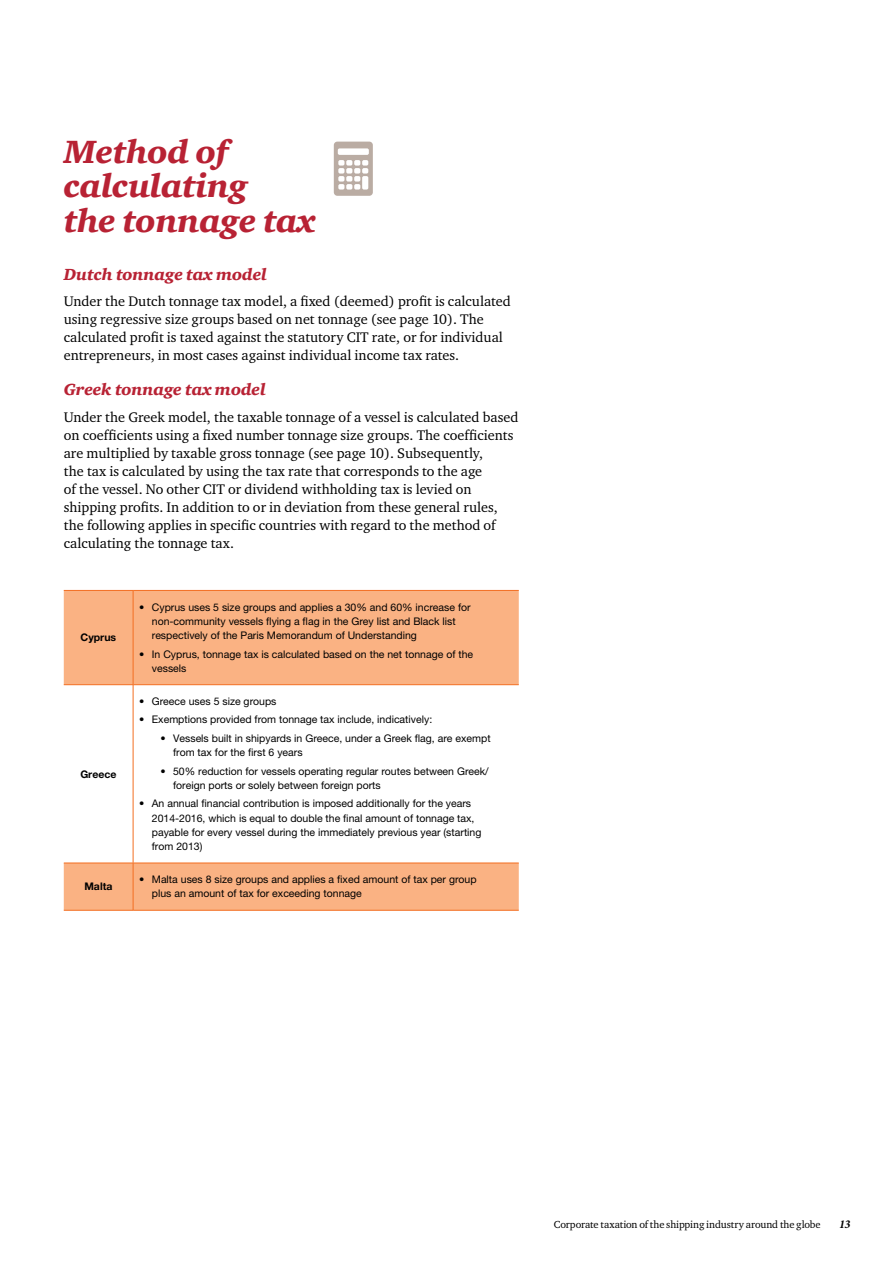
<style>
.page{position:relative;width:893px;height:1263px;background:#fff}
.page>*{position:absolute;margin:0;border:0;box-sizing:border-box;transform-origin:0 0}
.t1{font:italic 900 33px/34.5px "Charter ITC Com";letter-spacing:-.01em;color:#b82234}
.t2{font:italic 900 16.5px "Charter ITC Com";letter-spacing:-.01em;color:#b82234}
.t3{font:14.25px/18px "ITC Charter Com Rergular";color:#000}
.t4{font:italic 700 12px "Minion Pro";color:#000}
.t5{font:10.5px/14.2px "Helvetica Neue LT Pro";color:#000}
.t6{font:10.5px "ITC Charter Com Rergular";letter-spacing:-.01em;color:#000}
.t7{font:700 10.5px "Helvetica Neue LT Pro";color:#000}
</style>
<div class="page">
<svg style="left:334px;top:142px;width:39px;height:54px"></svg>
<svg style="left:64px;top:591px;width:455px;height:319px"></svg>
<hr style="left:64px;top:590px;width:69px;height:1px;background:#f36e21">
<hr style="left:64px;top:684px;width:69px;height:1px;background:#f36e21">
<hr style="left:64px;top:863px;width:69px;height:1px;background:#f36e21">
<hr style="left:64px;top:910px;width:69px;height:1px;background:#f36e21">
<hr style="left:133px;top:591px;width:1px;height:93px;background:#f36e21">
<hr style="left:133px;top:685px;width:1px;height:178px;background:#f36e21">
<hr style="left:133px;top:863px;width:1px;height:47px;background:#f36e21">
<hr style="left:133px;top:590px;width:386px;height:1px;background:#f36e21">
<hr style="left:133px;top:684px;width:386px;height:1px;background:#f36e21">
<hr style="left:133px;top:863px;width:386px;height:1px;background:#f36e21">
<hr style="left:133px;top:910px;width:386px;height:1px;background:#f36e21">
<h1 class="t1" style="left:64px;top:134px;width:254px">Method of calculating<br>the tonnage tax</h1>
<h2 class="t2" style="left:64px;top:264px;width:205px">Dutch tonnage tax model</h2>
<p class="t3" style="left:64px;top:292px;width:449px">Under the Dutch tonnage tax model, a fixed (deemed) profit is calculated using regressive size groups based on net tonnage (see page 10). The calculated profit is taxed against the statutory CIT rate, or for individual entrepreneurs, in most cases against individual income tax rates.</p>
<h2 class="t2" style="left:64px;top:379px;width:204px">Greek tonnage tax model</h2>
<p class="t3" style="left:64px;top:408px;width:456px">Under the Greek model, the taxable tonnage of a vessel is calculated based on coefficients using a fixed number tonnage size groups. The coefficients are multiplied by taxable gross tonnage (see page 10). Subsequently,<br>the tax is calculated by using the tax rate that corresponds to the age<br>of the vessel. No other CIT or dividend withholding tax is levied on shipping profits. In addition to or in deviation from these general rules, the following applies in specific countries with regard to the method of calculating the tonnage tax.</p>
<p class="t7" style="left:81px;top:631px;width:37px">Cyprus</p>
<p class="t7" style="left:80px;top:767px;width:38px">Greece</p>
<p class="t5" style="left:152px;top:600px;width:320px;text-indent:-13px">• Cyprus uses 5 size groups and applies a 30% and 60% increase for non-community vessels flying a flag in the Grey list and Black list respectively of the Paris Memorandum of Understanding</p>
<p class="t5" style="left:152px;top:647px;width:323px;text-indent:-13px">• In Cyprus, tonnage tax is calculated based on the net tonnage of the vessels</p>
<p class="t5" style="left:139px;top:694px;width:139px">• Greece uses 5 size groups</p>
<p class="t5" style="left:139px;top:712px;width:295px">• Exemptions provided from tonnage tax include, indicatively:</p>
<p class="t5" style="left:173px;top:731px;width:319px;text-indent:-13px">• Vessels built in shipyards in Greece, under a Greek flag, are exempt from tax for the first 6 years</p>
<p class="t5" style="left:173px;top:764px;width:317px;text-indent:-13px">• 50% reduction for vessels operating regular routes between Greek/ foreign ports or solely between foreign ports</p>
<p class="t5" style="left:152px;top:796px;width:331px;text-indent:-13px">• An annual financial contribution is imposed additionally for the years 2014-2016, which is equal to double the final amount of tonnage tax, payable for every vessel during the immediately previous year (starting from 2013)</p>
<p class="t7" style="left:84px;top:880px;width:29px">Malta</p>
<p class="t5" style="left:152px;top:872px;width:326px;text-indent:-13px">• Malta uses 8 size groups and applies a fixed amount of tax per group plus an amount of tax for exceeding tonnage</p>
<p class="t6" style="left:554px;top:1218px;width:268px">Corporate taxation of the shipping industry around the globe</p>
<p class="t4" style="left:839px;top:1215px;width:13px">13</p>
</div>
